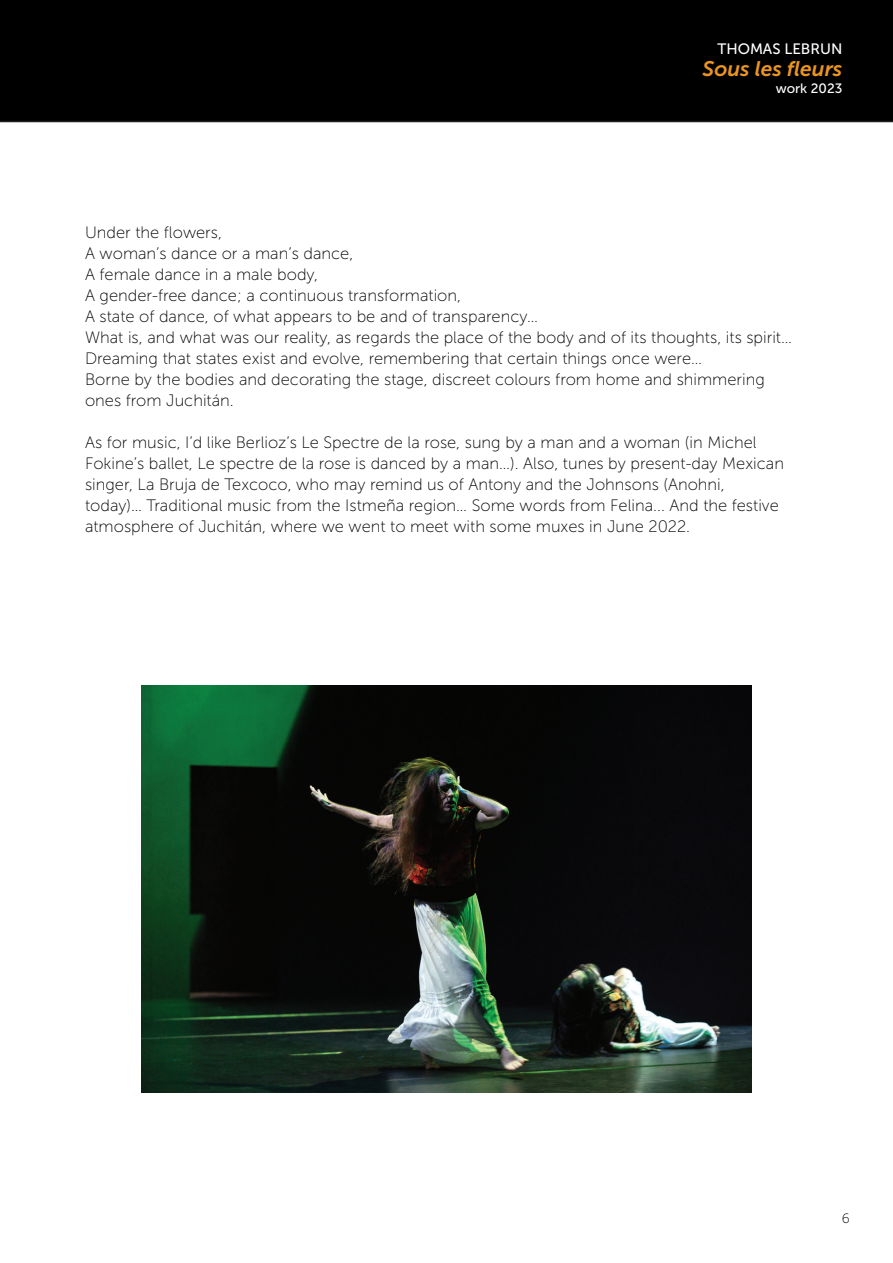
<style>
.page{position:relative;width:893px;height:1263px;background:#fff}
.page>*{position:absolute;margin:0;border:0;box-sizing:border-box;transform-origin:0 0}
.t1{font:italic 21px "Museo Sans 700";color:#ea9521}
.t2{font:16.5px/21px "Museo Sans 100";color:#000}
.t3{font:15px "Museo Sans 500";color:#fff}
.t4{font:13.5px "Museo Sans 500";color:#fff}
.t5{font:13.5px "Museo Sans 100";color:#000}
</style>
<div class="page">
<div style="left:0;top:0;width:893px;height:122px;background:#000"></div>
<img style="left:142px;top:686px;width:609px;height:406px">
<p class="t3" style="left:717px;top:40px;width:126px">THOMAS LEBRUN</p>
<p class="t1" style="left:703px;top:57px;width:141px">Sous les fleurs</p>
<p class="t4" style="left:776px;top:81px;width:68px">work 2023</p>
<p class="t2" style="left:85px;top:221px;width:708px">Under the flowers,<br>A woman’s dance or a man’s dance,<br>A female dance in a male body,<br>A gender-free dance; a continuous transformation,<br>A state of dance, of what appears to be and of transparency…<br>What is, and what was our reality, as regards the place of the body and of its thoughts, its spirit… Dreaming that states exist and evolve, remembering that certain things once were…<br>Borne by the bodies and decorating the stage, discreet colours from home and shimmering ones from Juchitán.</p>
<p class="t2" style="left:85px;top:432px;width:701px">As for music, I’d like Berlioz’s Le Spectre de la rose, sung by a man and a woman (in Michel Fokine’s ballet, Le spectre de la rose is danced by a man…). Also, tunes by present-day Mexican singer, La Bruja de Texcoco, who may remind us of Antony and the Johnsons (Anohni, today)… Traditional music from the Istmeña region… Some words from Felina... And the festive atmosphere of Juchitán, where we went to meet with some muxes in June 2022.</p>
<p class="t5" style="left:842px;top:1211px;width:9px">6</p>
</div>
